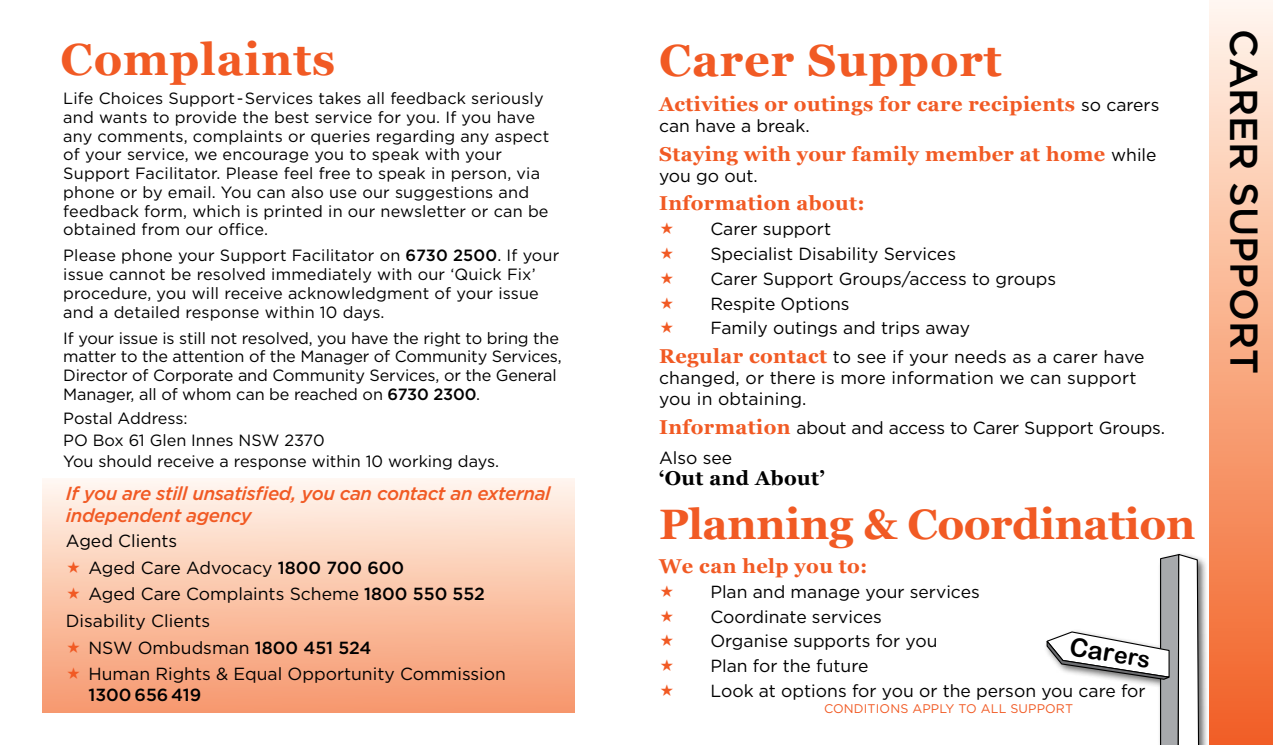
<style>
.page{position:relative;width:1273px;height:745px;background:#fff}
.page>*{position:absolute;margin:0;border:0;box-sizing:border-box;transform-origin:0 0}
.t1{font:700 45px "Georgia";letter-spacing:.02em;color:#f15a24}
.t2{font:700 42.5px "Georgia";letter-spacing:-.01em;color:#f15a24}
.t3{font:500 38.75px "Gotham";color:#000}
.t4{font:25.25px "Arial Rounded MT Bold";color:#000}
.t5{font:700 20px "Georgia";letter-spacing:.02em;color:#f15a24}
.t6{font:700 20px "Georgia";letter-spacing:.02em;color:#000}
.t7{font:italic 500 18.75px/22.5px "Gotham";letter-spacing:-.02em;color:#f15a24}
.t8{font:17.5px/24.8px "Gotham";color:#000}
.t9{font:500 17.5px "Gotham";color:#000}
.t10{font:16.25px/18.8px "Gotham";letter-spacing:.01em;color:#000}
.t11{font:16.25px/18.8px "Gotham";letter-spacing:-.01em;color:#000}
.t12{font:12.5px "Gotham";letter-spacing:.01em;color:#f15a24}
.s1{font-weight:500}
.s2{font-family:"Gotham";font-weight:400;font-size:17.5px;color:#000}
.s3{font-family:"Georgia";font-weight:700;font-size:20px;color:#f15a24}
.s4{font-size:23.12px}
</style>
<div class="page">
<div style="left:1209px;top:0;width:63px;height:744px;background:linear-gradient(to bottom,#fff5e9,#f15e20)"></div>
<div style="left:1043px;top:551px;width:165px;height:193px;background:#000;opacity:.6"></div>
<svg style="left:1045px;top:552px;width:154px;height:192px"></svg>
<div style="left:42px;top:478px;width:532px;height:234px;background:linear-gradient(to bottom,#fff6ed,#f6966b)"></div>
<svg style="left:68px;top:560px;width:12px;height:12px"></svg>
<svg style="left:68px;top:587px;width:12px;height:11px"></svg>
<svg style="left:68px;top:640px;width:12px;height:12px"></svg>
<svg style="left:68px;top:666px;width:12px;height:12px"></svg>
<p class="t1" style="left:61px;top:31px;width:276px">Complaints</p>
<p class="t10" style="left:63px;top:88px;width:487px">Life Choices Support - Services takes all feedback seriously and wants to provide the best service for you. If you have any comments, complaints or queries regarding any aspect of your service, we encourage you to speak with your Support Facilitator. Please feel free to speak in person, via phone or by email. You can also use our suggestions and feedback form, which is printed in our newsletter or can be obtained from our office.</p>
<p class="t10" style="left:63px;top:246px;width:497px">Please phone your Support Facilitator on <span class="s1">6730 2500</span>. If your issue cannot be resolved immediately with our ‘Quick Fix’ procedure, you will receive acknowledgment of your issue and a detailed response within 10 days.</p>
<p class="t11" style="left:63px;top:328px;width:500px">If your issue is still not resolved, you have the right to bring the matter to the attention of the Manager of Community Services, Director of Corporate and Community Services, or the General Manager, all of whom can be reached on <span class="s1">6730 2300</span>.</p>
<p class="t10" style="left:63px;top:407px;width:437px;line-height:21px">Postal Address:<br>PO Box 61 Glen I nnes N SW 2370<br>You should receive a response within 10 working days.</p>
<p class="t7" style="left:66px;top:481px;width:486px">If you are still unsatisfied, you can contact an external independent agency</p>
<p class="t8" style="left:66px;top:528px;width:113px">Aged Clients</p>
<p class="t8" style="left:88px;top:554px;width:317px">Aged Care Advocacy <span class="s1">1800 700 600</span></p>
<p class="t8" style="left:88px;top:581px;width:398px">Aged Care Complaints Scheme <span class="s1">1800 550 552</span></p>
<p class="t8" style="left:66px;top:607px;width:146px">Disability Clients</p>
<p class="t8" style="left:88px;top:634px;width:284px">NSW Ombudsman <span class="s1">1800 451 524</span></p>
<p class="t8" style="left:88px;top:660px;width:419px">Human Rights &amp; Equal Opportunity Commission</p>
<p class="t9" style="left:88px;top:683px;width:114px">1300 656 419</p>
<p class="t1" style="left:659px;top:31px;width:344px">Carer Support</p>
<p class="t5" style="left:659px;top:91px;width:501px">Activities or outings for care recipients <span class="s2">so carers</span></p>
<p class="t8" style="left:659px;top:113px;width:152px">can have a break.</p>
<p class="t5" style="left:659px;top:141px;width:499px">Staying with your family member at home <span class="s2">while</span></p>
<p class="t8" style="left:659px;top:163px;width:100px">you go out.</p>
<p class="t5" style="left:659px;top:190px;width:207px">Information about:</p>
<p class="t8" style="left:710px;top:216px;width:347px">Carer support<br>Specialist Disability Services<br>Carer Support Groups/access to groups<br>Respite Options<br>Family outings and trips away</p>
<p class="t8" style="left:659px;top:345px;width:487px;line-height:21.2px"><span class="s3">Regular contact</span> to see if your needs as a carer have changed, or there is more information we can support you in obtaining.</p>
<p class="t8" style="left:659px;top:412px;width:507px;line-height:29.9px"><span class="s3">Information</span> about and access to Carer Support Groups.<br>Also see</p>
<p class="t6" style="left:659px;top:465px;width:167px">‘Out and About’</p>
<p class="t2" style="left:659px;top:497px;width:538px">Planning &amp; Coordination</p>
<p class="t5" style="left:659px;top:552px;width:210px">We can help you to:</p>
<p class="t8" style="left:710px;top:578px;width:437px">Plan and manage your services<br>Coordinate services<br>Organise supports for you<br>Plan for the future<br>Look at options for you or the person you care for</p>
<p class="t4" style="left:1071px;top:631px;width:83px;rotate:9deg">Car<span class="s4">ers</span></p>
<p class="t12" style="left:823px;top:700px;width:98px">conditions appl</p>
<p class="t12" style="left:945px;top:700px;width:45px">y to all</p>
<p class="t12" style="left:1010px;top:700px;width:28px">suppor</p>
<p class="t12" style="left:1064px;top:700px;width:10px">t</p>
<p class="t3" style="left:1268px;top:29px;width:346px;rotate:90deg">CARER SUPPORT</p>
</div>
